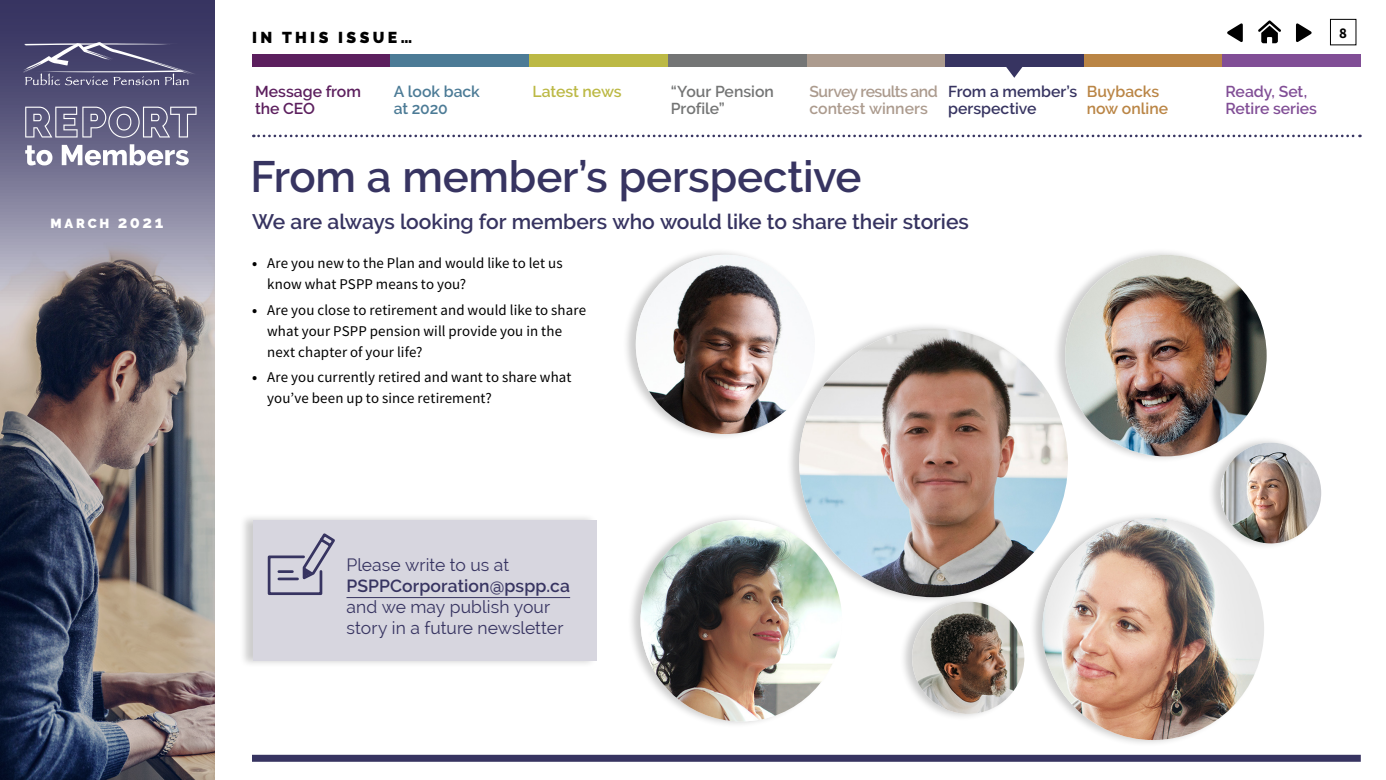
<style>
.page{position:relative;width:1386px;height:780px;background:#fff}
.page>*{position:absolute;margin:0;border:0;box-sizing:border-box;transform-origin:0 0}
.t1{font:600 43.75px "Raleway";letter-spacing:-.005em;color:#373461}
.t2{font:600 21px "Raleway";letter-spacing:-.005em;color:#373461}
.t3{font:17.5px/21px "Raleway";letter-spacing:.005em;color:#373461}
.t4{font:600 17.5px "Raleway";letter-spacing:.005em;color:#373461}
.t5{font:600 15.75px/17.5px "Raleway";letter-spacing:-.015em;color:#ac9b8e}
.t6{font:600 15.75px/17.5px "Raleway";color:#373461}
.t7{font:600 15.75px/17.5px "Raleway";letter-spacing:-.005em;color:#814e96}
.t8{font:600 15.75px/17.5px "Raleway";color:#747575}
.t9{font:600 15.75px/17.5px "Raleway";color:#5c1f5e}
.t10{font:600 15.75px/17.5px "Raleway";color:#ba8545}
.t11{font:600 15.75px/17.5px "Raleway";letter-spacing:-.005em;color:#4c7b96}
.t12{font:900 15.75px "Raleway";letter-spacing:.215em;color:#000}
.t13{font:600 15.75px "Raleway";letter-spacing:-.005em;color:#bcb945}
.t14{font:14.88px/21px "Mada";letter-spacing:.01em;color:#000}
.t15{font:700 14.88px "Mada";color:#000}
.t16{font:900 13.12px "Raleway";letter-spacing:.21em;color:#fff}
.s1{font-weight:800;font-size:16.62px}
.s2{font-weight:700}
</style>
<div class="page">
<img style="left:0;top:0;width:214px;height:780px">
<div style="left:1330px;top:19px;width:26px;height:26px;border:1px solid #000"></div>
<svg style="left:1258px;top:20px;width:23px;height:23px"></svg>
<svg style="left:1296px;top:23px;width:16px;height:19px"></svg>
<svg style="left:1227px;top:23px;width:16px;height:19px"></svg>
<div style="left:252px;top:754px;width:1109px;height:7px;background:#373461"></div>
<svg style="left:21px;top:42px;width:179px;height:43px"></svg>
<svg style="left:25px;top:145px;width:27px;height:20px"></svg>
<svg style="left:62px;top:144px;width:127px;height:21px"></svg>
<svg style="left:25px;top:106px;width:172px;height:32px"></svg>
<div style="left:252px;top:55px;width:139px;height:12px;background:#5c1f5e"></div>
<div style="left:806px;top:55px;width:139px;height:12px;background:#ac9b8e"></div>
<div style="left:529px;top:55px;width:139px;height:12px;background:#bcb945"></div>
<div style="left:1084px;top:55px;width:138px;height:12px;background:#ba8545"></div>
<div style="left:391px;top:55px;width:138px;height:12px;background:#4c7b96"></div>
<div style="left:945px;top:55px;width:139px;height:12px;background:#373461"></div>
<div style="left:668px;top:55px;width:138px;height:12px;background:#747575"></div>
<div style="left:1222px;top:55px;width:139px;height:12px;background:#814e96"></div>
<svg style="left:253px;top:135px;width:1107px;height:2px"></svg>
<svg style="left:1006px;top:67px;width:17px;height:11px"></svg>
<div style="left:622px;top:248px;width:194px;height:193px;background:#000;opacity:.2"></div>
<img style="left:636px;top:255px;width:179px;height:179px;border-radius:90px">
<div style="left:786px;top:321px;width:283px;height:283px;background:#000;opacity:.2"></div>
<img style="left:799px;top:328px;width:269px;height:269px;border-radius:134px">
<div style="left:627px;top:513px;width:216px;height:215px;background:#000;opacity:.2"></div>
<img style="left:641px;top:520px;width:201px;height:201px;border-radius:101px">
<div style="left:1052px;top:248px;width:216px;height:215px;background:#000;opacity:.2"></div>
<img style="left:1065px;top:255px;width:202px;height:201px;border-radius:101px">
<div style="left:1029px;top:511px;width:236px;height:236px;background:#000;opacity:.2"></div>
<img style="left:1042px;top:518px;width:222px;height:222px;border-radius:111px">
<div style="left:1207px;top:435px;width:115px;height:115px;background:#000;opacity:.2"></div>
<img style="left:1220px;top:442px;width:101px;height:101px;border-radius:50px">
<div style="left:899px;top:594px;width:126px;height:126px;background:#000;opacity:.2"></div>
<img style="left:912px;top:601px;width:112px;height:113px;border-radius:56px">
<div style="left:239px;top:512px;width:358px;height:155px;background:#000;opacity:.2"></div>
<div style="left:253px;top:520px;width:344px;height:140px;background:#d7d6df"></div>
<svg style="left:267px;top:533px;width:68px;height:62px"></svg>
<hr style="left:346px;top:597px;width:224px;height:1px;background:#373461">
<p class="t16" style="left:51px;top:216px;width:114px">MARCH <span class="s1">2021</span></p>
<p class="t12" style="left:252px;top:29px;width:162px">IN THIS ISSUE…</p>
<p class="t15" style="left:1339px;top:25px;width:9px">8</p>
<p class="t9" style="left:255px;top:82px;width:107px">Message from the CEO</p>
<p class="t13" style="left:532px;top:82px;width:91px">Latest news</p>
<p class="t6" style="left:948px;top:82px;width:131px">From a member’s perspective</p>
<p class="t11" style="left:394px;top:82px;width:88px">A look back at 2020</p>
<p class="t8" style="left:671px;top:82px;width:105px">“Your Pension<br>Profile”</p>
<p class="t7" style="left:1225px;top:82px;width:93px">Ready, Set,<br>Retire series</p>
<p class="t5" style="left:810px;top:82px;width:130px">Survey results and contest winners</p>
<p class="t10" style="left:1087px;top:82px;width:83px">Buybacks now online</p>
<h1 class="t1" style="left:250px;top:152px;width:613px">From a member’s perspective</h1>
<h2 class="t2" style="left:252px;top:209px;width:718px">We are always looking for members who would like to share their stories</h2>
<p class="t14" style="left:267px;top:253px;width:297px;text-indent:-15px"><span class="s2">•</span> Are you new to the Plan and would like to let us know what PSPP means to you?</p>
<p class="t14" style="left:267px;top:300px;width:320px;text-indent:-15px"><span class="s2">•</span> Are you close to retirement and would like to share what your PSPP pension will provide you in the next chapter of your life?</p>
<p class="t14" style="left:267px;top:367px;width:306px;text-indent:-15px"><span class="s2">•</span> Are you currently retired and want to share what you’ve been up to since retirement?</p>
<p class="t3" style="left:346px;top:554px;width:164px">Please write to us at</p>
<p class="t4" style="left:346px;top:576px;width:225px">PSPPCorporation@pspp.ca</p>
<p class="t3" style="left:346px;top:596px;width:219px">and we may publish your story in a future newsletter</p>
</div>
